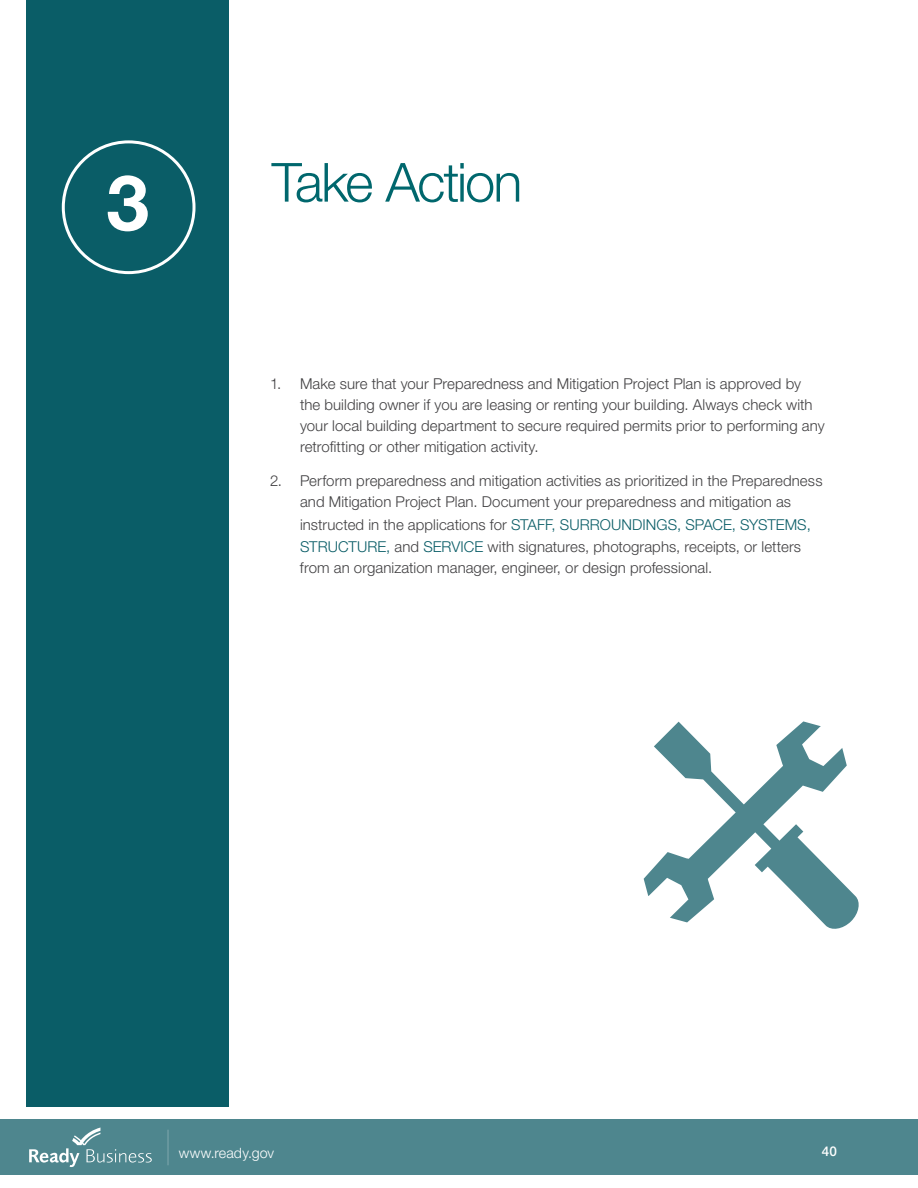
<style>
.page{position:relative;width:918px;height:1188px;background:#fff}
.page>*{position:absolute;margin:0;border:0;box-sizing:border-box;transform-origin:0 0}
.t1{font:700 76.95px "Helvetica Neue LT Std";color:#fff}
.t2{font:300 54px "Helvetica Neue LT Std";letter-spacing:-.04em;color:#00676d}
.t3{font:300 15px/21px "Helvetica Neue LT Std";letter-spacing:.005em;color:#414042}
.t4{font:300 14.25px "Helvetica Neue LT Std";letter-spacing:.01em;color:#fff}
.t5{font:500 13.5px "Helvetica Neue LT Std";color:#fff}
.s1{color:#0a5d67}
</style>
<div class="page">
<div style="left:0;top:1119px;width:918px;height:55px;background:#4e868e"></div>
<svg style="left:29px;top:1128px;width:123px;height:39px"></svg>
<hr style="left:167px;top:1130px;width:2px;height:35px;background:#fff">
<div style="left:26px;top:0;width:202px;height:1107px;background:#0a5d67"></div>
<svg style="left:644px;top:721px;width:215px;height:208px"></svg>
<hr style="left:917px;top:204px;width:1px;height:704px;background:#ededed">
<div style="left:62px;top:140px;width:134px;height:134px;border:3px solid #fff;border-radius:50%"></div>
<p class="t1" style="left:106px;top:155px;width:44px">3</p>
<h2 class="t2" style="left:272px;top:149px;width:252px">Take Action</h2>
<p class="t3" style="left:300px;top:373px;width:526px;text-indent:-30px">1. Make sure that your Preparedness and Mitigation Project Plan is approved by the building owner if you are leasing or renting your building. Always check with your local building department to secure required permits prior to performing any retrofitting or other mitigation activity.</p>
<p class="t3" style="left:270px;top:470px;width:554px;text-align:center">2. Perform preparedness and mitigation activities as prioritized in the Preparedness and Mitigation Project Plan. Document your preparedness and mitigation as</p>
<p class="t3" style="left:300px;top:513px;width:512px;line-height:22.5px">instructed in the applications for <span class="s1">STAFF, SURROUNDINGS, SPACE, SYSTEMS,<br>STRUCTURE,</span> and <span class="s1">SERVICE</span> with signatures, photographs, receipts, or letters</p>
<p class="t3" style="left:300px;top:557px;width:414px">from an organization manager, engineer, or design professional.</p>
<p class="t4" style="left:179px;top:1144px;width:97px">www.ready.gov</p>
<p class="t5" style="left:822px;top:1144px;width:17px">40</p>
</div>
